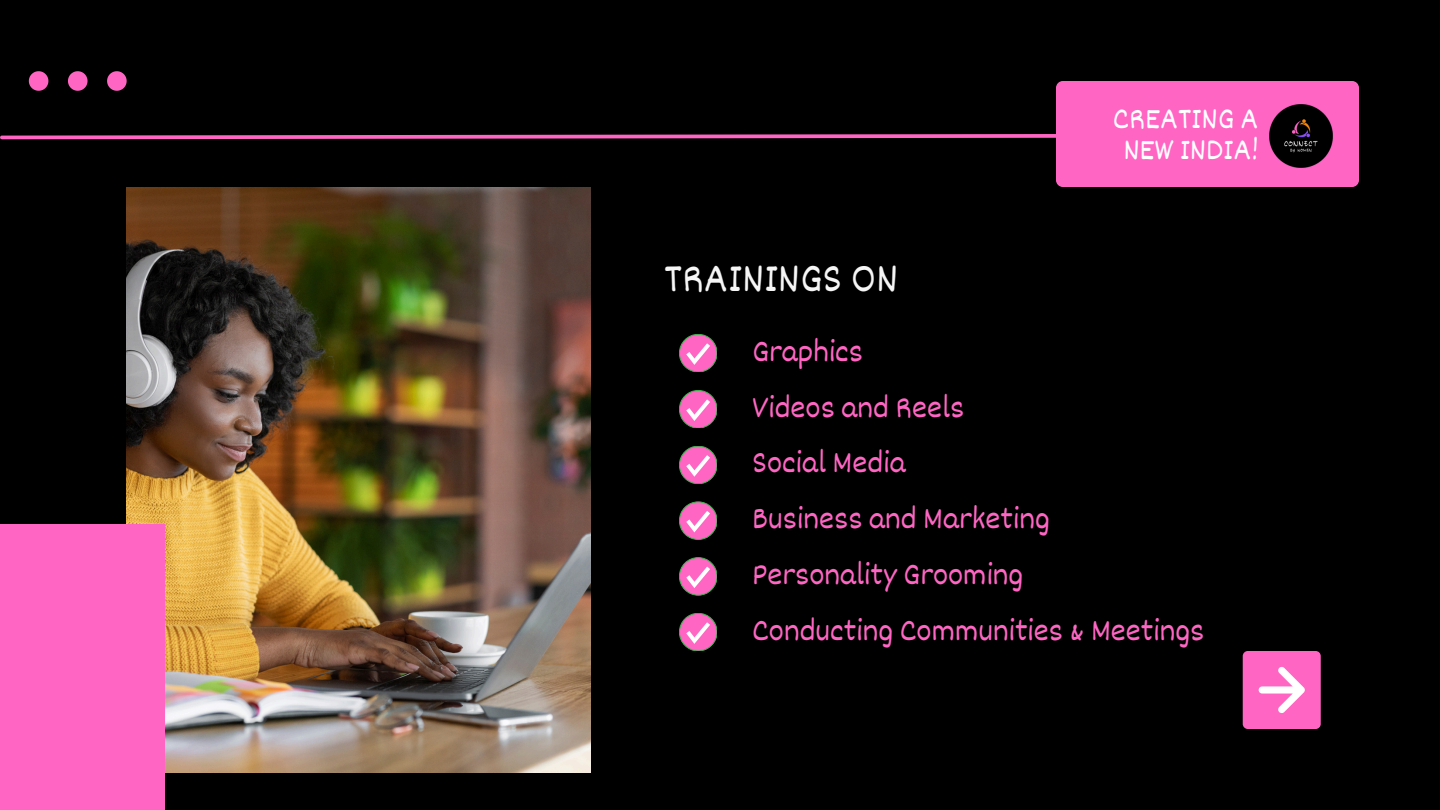
<style>
.page{position:relative;width:1440px;height:810px;background:#000}
.page>*{position:absolute;margin:0;border:0;box-sizing:border-box;transform-origin:0 0}
.t1{font:42px "Dekko";color:#f6f6f6}
.t2{font:32px "Dekko";color:#ff66c4}
.t3{font:31px/30.8px "Dekko";color:#fff;text-align:center}
</style>
<div class="page">
<img style="left:127px;top:187px;width:464px;height:585px">
<svg style="left:0;top:134px;width:1056px;height:6px"></svg>
<svg style="left:68px;top:71px;width:20px;height:20px"></svg>
<svg style="left:29px;top:71px;width:19px;height:20px"></svg>
<svg style="left:107px;top:71px;width:19px;height:20px"></svg>
<div style="left:0;top:525px;width:164px;height:285px;background:#ff66c4"></div>
<div style="left:1243px;top:651px;width:78px;height:78px;background:#ff66c4;border-radius:5px"></div>
<svg style="left:1259px;top:667px;width:46px;height:46px"></svg>
<div style="left:1056px;top:81px;width:303px;height:106px;background:#ff66c4;border-radius:7px"></div>
<img style="left:1269px;top:104px;width:64px;height:64px">
<div style="left:679px;top:334px;width:38px;height:38px;background:#ff66c4;border-radius:50%"></div>
<div style="left:679px;top:334px;width:38px;height:38px;border:1px solid #3fb24f;border-radius:50%"></div>
<svg style="left:686px;top:343px;width:24px;height:22px"></svg>
<div style="left:679px;top:390px;width:38px;height:38px;background:#ff66c4;border-radius:50%"></div>
<div style="left:679px;top:390px;width:38px;height:38px;border:1px solid #3fb24f;border-radius:50%"></div>
<svg style="left:686px;top:399px;width:24px;height:22px"></svg>
<div style="left:679px;top:446px;width:38px;height:38px;background:#ff66c4;border-radius:50%"></div>
<div style="left:679px;top:446px;width:38px;height:38px;border:1px solid #3fb24f;border-radius:50%"></div>
<svg style="left:686px;top:455px;width:24px;height:22px"></svg>
<div style="left:679px;top:502px;width:38px;height:37px;background:#ff66c4;border-radius:50%"></div>
<div style="left:679px;top:502px;width:38px;height:37px;border:1px solid #3fb24f;border-radius:50%"></div>
<svg style="left:686px;top:511px;width:24px;height:21px"></svg>
<div style="left:679px;top:558px;width:38px;height:37px;background:#ff66c4;border-radius:50%"></div>
<div style="left:679px;top:558px;width:38px;height:37px;border:1px solid #3fb24f;border-radius:50%"></div>
<svg style="left:686px;top:567px;width:24px;height:21px"></svg>
<div style="left:679px;top:613px;width:38px;height:38px;background:#ff66c4;border-radius:50%"></div>
<div style="left:679px;top:613px;width:38px;height:38px;border:1px solid #3fb24f;border-radius:50%"></div>
<svg style="left:686px;top:622px;width:24px;height:22px"></svg>
<h2 class="t1" style="left:664px;top:252px;width:236px">TRAININGS ON</h2>
<p class="t2" style="left:752px;top:331px;width:113px">Graphics</p>
<h1 class="t2" style="left:752px;top:387px;width:214px">Videos and Reels</h1>
<p class="t3" style="left:1113px;top:102px;width:147px">CREATING A<br>NEW INDIA!</p>
<p class="t2" style="left:752px;top:443px;width:155px">Social Media</p>
<p class="t2" style="left:752px;top:498px;width:299px">Business and Marketing</p>
<p class="t2" style="left:752px;top:554px;width:273px">Personality Grooming</p>
<p class="t2" style="left:752px;top:610px;width:454px">Conducting Communities &amp; Meetings</p>
</div>
